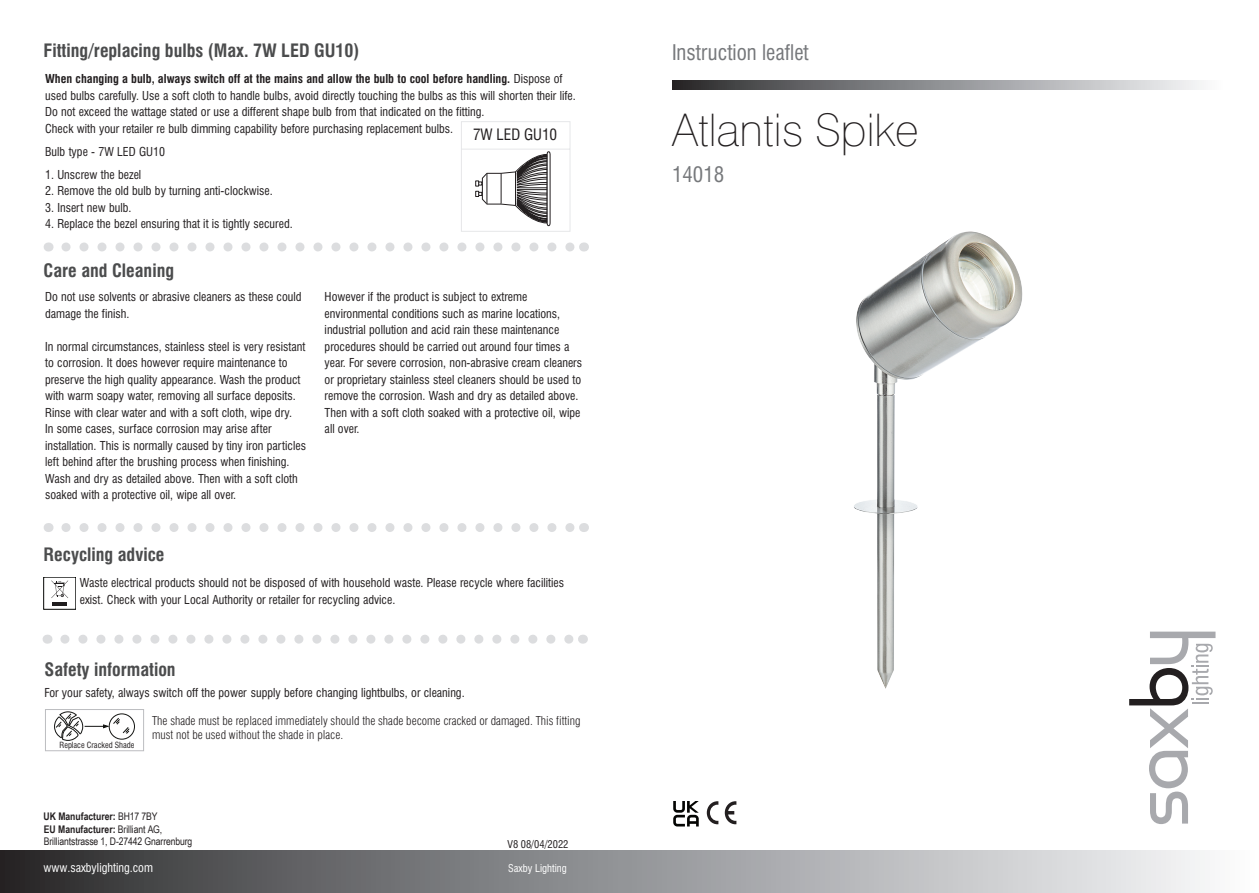
<style>
.page{position:relative;width:1259px;height:893px;background:#fff}
.page>*{position:absolute;margin:0;border:0;box-sizing:border-box;transform-origin:0 0}
.t1{font:100 45px "Swiss 721 BT";color:#231f20}
.t2{font:condensed 21px "Swiss 721 BT";color:#76787b}
.t3{font:700 condensed 18px "Swiss 721 BT";color:#4b4c4d}
.t4{font:condensed 15.3px "Swiss 721 BT";color:#231f20}
.t5{font:condensed 12px/16.5px "Swiss 721 BT";color:#231f20}
.t6{font:300 condensed 12px/14.4px "Swiss 721 BT";color:#231f20}
.t7{font:condensed 12px "Swiss 721 BT";color:#fff}
.t8{font:10.5px/12px "Arial Narrow";letter-spacing:-.01em;color:#231f20}
.t9{font:700 10.5px "Arial Narrow";color:#231f20}
.t10{font:condensed 10.5px "Swiss 721 BT";color:#fff}
.t11{font:condensed 10.5px "Swiss 721 BT";color:#231f20}
.t12{font:condensed 8.25px "Swiss 721 BT";color:#231f20}
.s1{font-weight:700}
.s2{font-weight:400}
</style>
<div class="page">
<svg style="left:51px;top:580px;width:17px;height:18px"></svg>
<hr style="left:52px;top:602px;width:15px;height:4px;background:#201d1e">
<svg style="left:66px;top:242px;width:508px;height:9px"></svg>
<svg style="left:66px;top:523px;width:508px;height:9px"></svg>
<svg style="left:65px;top:635px;width:508px;height:9px"></svg>
<svg style="left:672px;top:81px;width:530px;height:8px;background:#8f9092"></svg>
<img style="left:854px;top:232px;width:168px;height:457px">
<svg style="left:1129px;top:632px;width:86px;height:192px"></svg>
<div style="left:0;top:850px;width:1259px;height:43px;background:linear-gradient(to right,#2c2c2f,#fcfeff)"></div>
<svg style="left:707px;top:801px;width:11px;height:23px"></svg>
<svg style="left:725px;top:801px;width:11px;height:23px"></svg>
<svg style="left:673px;top:801px;width:26px;height:25px"></svg>
<svg style="left:461px;top:121px;width:110px;height:111px"></svg>
<div style="left:109px;top:714px;width:26px;height:25px;border:1px solid #131412;border-radius:50%"></div>
<svg style="left:54px;top:711px;width:76px;height:30px"></svg>
<div style="left:45px;top:709px;width:99px;height:42px;border:1px solid #bcbdc0"></div>
<h3 class="t3" style="left:44px;top:40px;width:317px">Fitting/replacing bulbs (Max. 7W LED GU10)</h3>
<p class="t5" style="left:45px;top:71px;width:532px"><span class="s1">When changing a bulb, always switch off at the mains and allow the bulb to cool before handling.</span> Dispose of used bulbs carefully. Use a soft cloth to handle bulbs, avoid directly touching the bulbs as this will shorten their life.<br>Do not exceed the wattage stated or use a different shape bulb from that indicated on the fitting.<br>Check with your retailer re bulb dimming capability before purchasing replacement bulbs.</p>
<p class="t5" style="left:45px;top:143px;width:121px">Bulb type - 7W LED GU10</p>
<p class="t5" style="left:45px;top:166px;width:98px">1. Unscrew the bezel</p>
<p class="t5" style="left:45px;top:183px;width:229px">2. Remove the old bulb by turning anti-clockwise.</p>
<p class="t5" style="left:45px;top:199px;width:88px">3. Insert new bulb.</p>
<p class="t5" style="left:45px;top:216px;width:249px">4. Replace the bezel ensuring that it is tightly secured.</p>
<p class="t4" style="left:473px;top:126px;width:86px">7W LED GU10</p>
<h3 class="t3" style="left:44px;top:260px;width:132px">Care and Cleaning</h3>
<p class="t5" style="left:45px;top:289px;width:258px">Do not use solvents or abrasive cleaners as these could damage the finish.</p>
<p class="t5" style="left:45px;top:338px;width:262px">In normal circumstances, stainless steel is very resistant to corrosion. It does however require maintenance to preserve the high quality appearance. Wash the product with warm soapy water, removing all surface deposits.<br>Rinse with clear water and with a soft cloth, wipe dry.<br>In some cases, surface corrosion may arise after installation. This is normally caused by tiny iron particles left behind after the brushing process when finishing.<br>Wash and dry as detailed above. Then with a soft cloth soaked with a protective oil, wipe all over.</p>
<h3 class="t3" style="left:44px;top:544px;width:122px">Recycling advice</h3>
<p class="t5" style="left:325px;top:289px;width:259px">However if the product is subject to extreme environmental conditions such as marine locations, industrial pollution and acid rain these maintenance procedures should be carried out around four times a year. For severe corrosion, non-abrasive cream cleaners or proprietary stainless steel cleaners should be used to remove the corrosion. Wash and dry as detailed above.<br>Then with a soft cloth soaked with a protective oil, wipe all over.</p>
<p class="t5" style="left:80px;top:575px;width:486px">Waste electrical products should not be disposed of with household waste. Please recycle where facilities exist. Check with your Local Authority or retailer for recycling advice.</p>
<h3 class="t3" style="left:45px;top:659px;width:133px">Safety information</h3>
<p class="t6" style="left:152px;top:713px;width:430px">The shade must be replaced immediately should the shade become cracked or damaged. This fitting must not be used without the shade in place.</p>
<p class="t12" style="left:59px;top:740px;width:76px">Replace Cracked Shade</p>
<p class="t5" style="left:44px;top:685px;width:422px">For your safety, always switch off the power supply before changing lightbulbs, or cleaning.</p>
<p class="t9" style="left:43px;top:808px;width:116px">UK Manufacturer: <span class="s2">BH17 7BY</span></p>
<p class="t8" style="left:44px;top:823px;width:150px"><span class="s1">EU Manufacturer:</span> Brilliant AG,<br>Brilliantstrasse 1, D-27442 Gnarrenburg</p>
<p class="t11" style="left:507px;top:838px;width:63px">V8 08/04/2022</p>
<p class="t7" style="left:43px;top:860px;width:111px">www.saxbylighting.com</p>
<p class="t10" style="left:508px;top:862px;width:60px">Saxby Lighting</p>
<h2 class="t2" style="left:672px;top:40px;width:138px">Instruction leaflet</h2>
<h1 class="t1" style="left:672px;top:103px;width:248px">Atlantis Spike</h1>
<h2 class="t2" style="left:672px;top:162px;width:54px">14018</h2>
</div>
